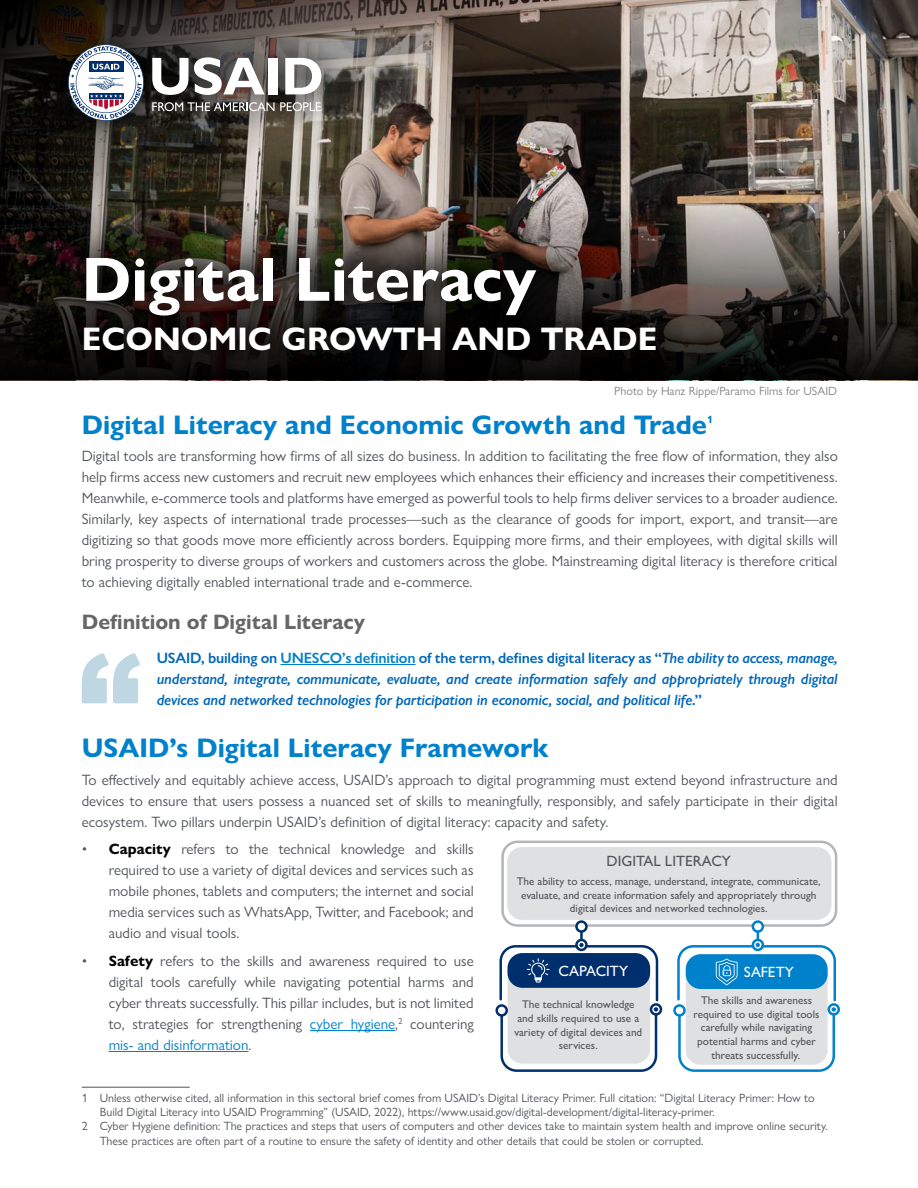
<style>
.page{position:relative;width:918px;height:1188px;background:#fff}
.page>*{position:absolute;margin:0;border:0;box-sizing:border-box;transform-origin:0 0}
.body{font:700 62.7px "Gill Sans Nova";color:#fff}
.body-2{font:700 32.7px "Gill Sans Nova";color:#fff}
.new_H1{font:700 27px "Gill Sans Nova";color:#0081cb}
.t1{font:700 21px "Gill Sans Nova";color:#666}
.body-3{font:15px/21px "Gill Sans Nova";color:#52555b;text-align:justify}
.Callout{font:italic 600 15px/21px "Gill Sans Nova";letter-spacing:-.01em;color:#0067b9;text-align:justify}
.body-4{font:500 15px "Gill Sans Nova";color:#52555b}
.body-5{font:500 15px "Gill Sans Nova";color:#fff}
.footnote{font:12px/14.4px "Gill Sans Nova";color:#52555b}
.t2{font:12px "Gill Sans Nova";color:#858482}
.Infographic_text{font:500 11.25px/13.6px "Gill Sans Nova";color:#52555b;text-align:center}
.new_H1-2{font:700 10.5px "Gill Sans Nova";color:#0081cb}
.s1{font-style:normal}
.s2{font-style:normal;color:#0081cb}
.s3{font-weight:700;color:#000}
.s4{color:#0081cb}
</style>
<div class="page">
<svg style="left:893px;top:57px;width:25px;height:323px;background:#4d473f"></svg>
<img style="left:0;top:0;width:893px;height:380px">
<hr style="left:280px;top:664px;width:136px;height:1px;background:#0081cb">
<hr style="left:310px;top:1030px;width:85px;height:1px;background:#0081cb">
<hr style="left:109px;top:1051px;width:140px;height:1px;background:#0081cb">
<hr style="left:82px;top:1087px;width:108px;height:1px;background:#52555b">
<svg style="left:82px;top:653px;width:58px;height:50px"></svg>
<div style="left:55px;top:228px;width:629px;height:152px;background:#000;opacity:.75"></div>
<div style="left:46px;top:22px;width:297px;height:121px;background:#000;opacity:.75"></div>
<svg style="left:152px;top:58px;width:36px;height:37px"></svg>
<svg style="left:152px;top:102px;width:169px;height:9px;background:#86837f"></svg>
<svg style="left:194px;top:57px;width:71px;height:38px"></svg>
<div style="left:269px;top:58px;width:9px;height:36px;background:#fff"></div>
<svg style="left:285px;top:58px;width:36px;height:36px"></svg>
<svg style="left:68px;top:44px;width:76px;height:77px"></svg>
<div style="left:507px;top:847px;width:325px;height:73px;background:#dee0e1;border-radius:15px"></div>
<div style="left:501px;top:841px;width:336px;height:86px;border:2px solid #b3b5b7;border-radius:15px"></div>
<div style="left:495px;top:1004px;width:13px;height:13px;border:2px solid #002f6e;border-radius:50%"></div>
<div style="left:650px;top:1003px;width:12px;height:13px;border:2px solid #002f6e;border-radius:50%"></div>
<div style="left:673px;top:1004px;width:13px;height:13px;border:2px solid #0081cb;border-radius:50%"></div>
<div style="left:828px;top:1003px;width:12px;height:13px;border:2px solid #0081cb;border-radius:50%"></div>
<div style="left:578px;top:923px;width:7px;height:8px;background:#fff;border-radius:50%"></div>
<svg style="left:754px;top:922px;width:8px;height:9px"></svg>
<svg style="left:498px;top:932px;width:161px;height:140px"></svg>
<div style="left:575px;top:920px;width:13px;height:13px;border:2px solid #002f6e;border-radius:50%"></div>
<div style="left:575px;top:939px;width:13px;height:12px;border:2px solid #002f6e;border-radius:50%"></div>
<svg style="left:676px;top:932px;width:161px;height:140px"></svg>
<div style="left:752px;top:920px;width:12px;height:13px;border:2px solid #0081cb;border-radius:50%"></div>
<div style="left:752px;top:939px;width:12px;height:12px;border:2px solid #0081cb;border-radius:50%"></div>
<p class="body" style="left:82px;top:240px;width:456px">Digital Literacy</p>
<p class="body-2" style="left:82px;top:319px;width:577px">ECONOMIC GROWTH AND TRADE</p>
<p class="t2" style="left:614px;top:383px;width:224px">Photo by Hanz Rippe/Paramo Films for USAID</p>
<p class="new_H1" style="left:82px;top:408px;width:627px">Digital Literacy and Economic Growth and Trade</p>
<p class="new_H1-2" style="left:707px;top:413px;width:7px">1</p>
<p class="body-3" style="left:82px;top:446px;width:758px">Digital tools are transforming how firms of all sizes do business. In addition to facilitating the free flow of information, they also help firms access new customers and recruit new employees which enhances their efficiency and increases their competitiveness.<br>Meanwhile, e-commerce tools and platforms have emerged as powerful tools to help firms deliver services to a broader audience.<br>Similarly, key aspects of international trade processes—such as the clearance of goods for import, export, and transit—are digitizing so that goods move more efficiently across borders. Equipping more firms, and their employees, with digital skills will bring prosperity to diverse groups of workers and customers across the globe. Mainstreaming digital literacy is therefore critical to achieving digitally enabled international trade and e-commerce.</p>
<h2 class="t1" style="left:82px;top:608px;width:285px">Definition of Digital Literacy</h2>
<p class="Callout" style="left:157px;top:647px;width:683px"><span class="s1">USAID, building on</span> <span class="s2">UNESCO’s definition</span> <span class="s1">of the term, defines digital literacy as “</span>The ability to access, manage, understand, integrate, communicate, evaluate, and create information safely and appropriately through digital devices and networked technologies for participation in economic, social, and political life<span class="s1">.”</span></p>
<p class="new_H1" style="left:82px;top:731px;width:468px">USAID’s Digital Literacy Framework</p>
<p class="body-3" style="left:82px;top:769px;width:757px">To effectively and equitably achieve access, USAID’s approach to digital programming must extend beyond infrastructure and devices to ensure that users possess a nuanced set of skills to meaningfully, responsibly, and safely participate in their digital ecosystem. Two pillars underpin USAID’s definition of digital literacy: capacity and safety.</p>
<p class="body-3" style="left:109px;top:839px;width:366px;text-indent:-27px">• <span class="s3">Capacity</span> refers to the technical knowledge and skills required to use a variety of digital devices and services such as mobile phones, tablets and computers; the internet and social media services such as WhatsApp, Twitter, and Facebook; and audio and visual tools.</p>
<p class="body-3" style="left:109px;top:950px;width:367px;text-indent:-27px">• <span class="s3">Safety</span> refers to the skills and awareness required to use digital tools carefully while navigating potential harms and cyber threats successfully. This pillar includes, but is not limited to, strategies for strengthening <span class="s4">cyber hygiene</span>,<sup>2</sup> countering <span class="s4">mis- and disinformation</span>.</p>
<p class="body-4" style="left:607px;top:851px;width:126px">DIGITAL LITERACY</p>
<p class="Infographic_text" style="left:517px;top:874px;width:305px">The ability to access, manage, understand, integrate, communicate, evaluate, and create information safely and appropriately through digital devices and networked technologies.</p>
<p class="body-5" style="left:558px;top:962px;width:71px">CAPACITY</p>
<p class="body-5" style="left:744px;top:963px;width:51px">SAFETY</p>
<p class="Infographic_text" style="left:514px;top:997px;width:129px">The technical knowledge and skills required to use a variety of digital devices and services.</p>
<p class="Infographic_text" style="left:694px;top:993px;width:127px">The skills and awareness required to use digital tools carefully while navigating potential harms and cyber threats successfully.</p>
<p class="footnote" style="left:100px;top:1090px;width:716px;text-indent:-18px">1 Unless otherwise cited, all information in this sectoral brief comes from USAID’s Digital Literacy Primer. Full citation: “Digital Literacy Primer: How to<br>Build Digital Literacy into USAID Programming” (USAID, 2022), https://www.usaid.gov/digital-development/digital-literacy-primer.</p>
<p class="footnote" style="left:100px;top:1119px;width:730px;text-indent:-18px">2 Cyber Hygiene definition: The practices and steps that users of computers and other devices take to maintain system health and improve online security.<br>These practices are often part of a routine to ensure the safety of identity and other details that could be stolen or corrupted.</p>
</div>
